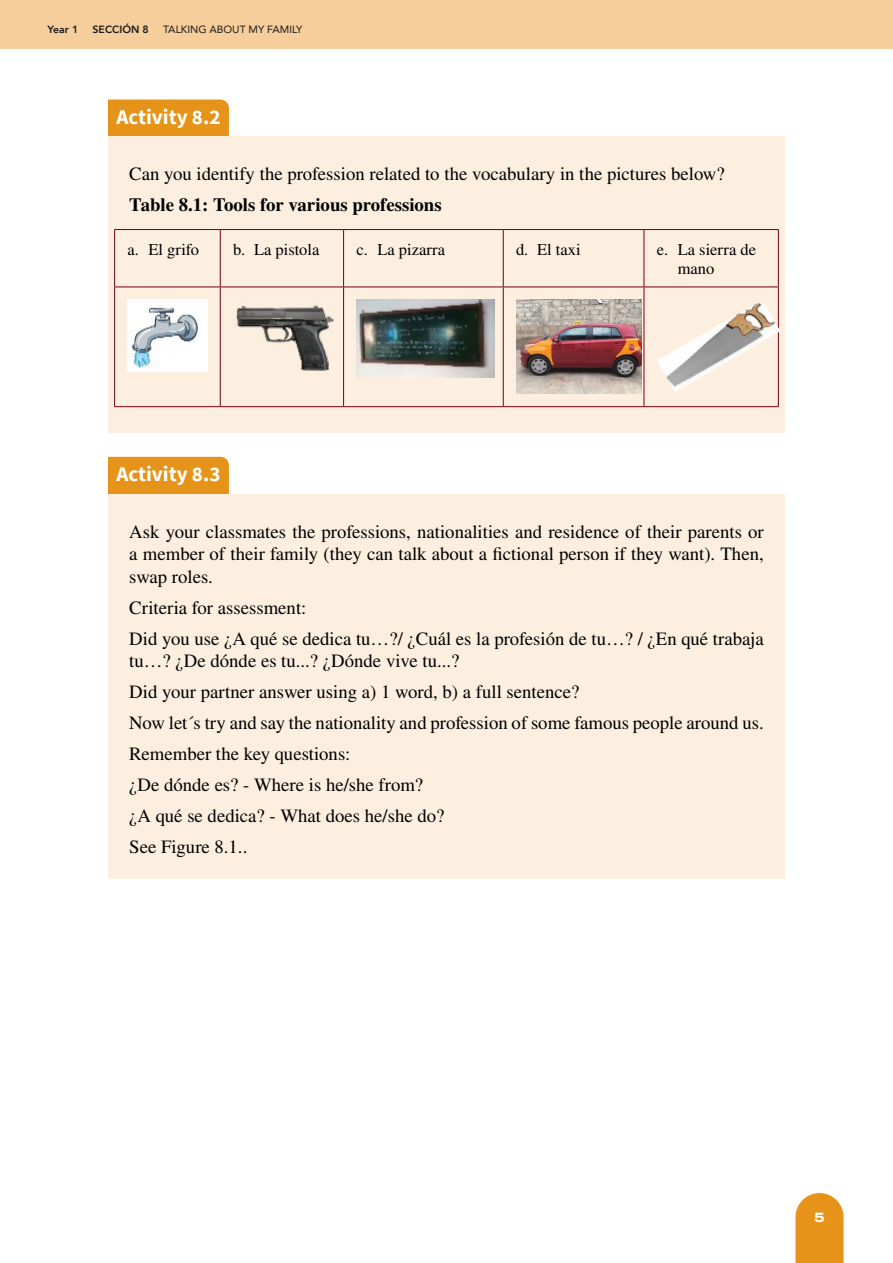
<style>
.page{position:relative;width:893px;height:1263px;background:#fff}
.page>*{position:absolute;margin:0;border:0;box-sizing:border-box;transform-origin:0 0}
.t1{font:700 21px "Source Sans Pro";color:#fff}
.t2{font:18.75px/31px "STIX General";color:#000}
.t3{font:700 18.75px "STIX General";color:#000}
.t4{font:16.5px/19.5px "STIX General";color:#000}
.t5{font:800 13.5px "Archivo Expanded";color:#fff}
.t6{font:10.5px "Avenir";color:#1a1a1a}
.t7{font:800 10.5px "Avenir";color:#1a1a1a}
</style>
<div class="page">
<div style="left:0;top:0;width:893px;height:49px;background:#f5ce9b"></div>
<svg style="left:795px;top:1193px;width:49px;height:70px;background:#e89d2e"></svg>
<div style="left:108px;top:99px;width:121px;height:38px;background:#e69419"></div>
<div style="left:108px;top:137px;width:677px;height:69px;background:#fcefe0"></div>
<div style="left:108px;top:199px;width:677px;height:234px;background:#fcefe0"></div>
<div style="left:108px;top:457px;width:121px;height:37px;background:#e69419"></div>
<div style="left:108px;top:494px;width:677px;height:114px;background:#fcefe0"></div>
<div style="left:108px;top:601px;width:677px;height:92px;background:#fcefe0"></div>
<div style="left:108px;top:685px;width:677px;height:70px;background:#fcefe0"></div>
<div style="left:108px;top:747px;width:677px;height:70px;background:#fcefe0"></div>
<div style="left:108px;top:809px;width:677px;height:70px;background:#fcefe0"></div>
<hr style="left:220px;top:230px;width:1px;height:57px;background:#720011">
<hr style="left:343px;top:230px;width:1px;height:57px;background:#720011">
<hr style="left:503px;top:230px;width:1px;height:57px;background:#720011">
<hr style="left:644px;top:230px;width:1px;height:57px;background:#720011">
<hr style="left:114px;top:287px;width:106px;height:1px;background:#720011">
<hr style="left:220px;top:287px;width:124px;height:1px;background:#720011">
<hr style="left:220px;top:287px;width:1px;height:119px;background:#720011">
<hr style="left:344px;top:287px;width:159px;height:1px;background:#720011">
<hr style="left:343px;top:287px;width:1px;height:119px;background:#720011">
<hr style="left:503px;top:287px;width:141px;height:1px;background:#720011">
<hr style="left:503px;top:287px;width:1px;height:119px;background:#720011">
<hr style="left:644px;top:287px;width:135px;height:1px;background:#720011">
<hr style="left:644px;top:287px;width:1px;height:119px;background:#720011">
<hr style="left:114px;top:229px;width:106px;height:1px;background:#720011">
<hr style="left:114px;top:230px;width:1px;height:57px;background:#720011">
<hr style="left:220px;top:229px;width:124px;height:1px;background:#720011">
<hr style="left:344px;top:229px;width:159px;height:1px;background:#720011">
<hr style="left:503px;top:229px;width:141px;height:1px;background:#720011">
<hr style="left:644px;top:229px;width:135px;height:1px;background:#720011">
<hr style="left:778px;top:230px;width:1px;height:57px;background:#720011">
<hr style="left:114px;top:287px;width:1px;height:119px;background:#720011">
<hr style="left:778px;top:287px;width:1px;height:119px;background:#720011">
<hr style="left:114px;top:406px;width:106px;height:1px;background:#720011">
<hr style="left:220px;top:406px;width:124px;height:1px;background:#720011">
<hr style="left:344px;top:406px;width:159px;height:1px;background:#720011">
<hr style="left:503px;top:406px;width:141px;height:1px;background:#720011">
<hr style="left:644px;top:406px;width:135px;height:1px;background:#720011">
<img style="left:127px;top:300px;width:80px;height:71px">
<img style="left:236px;top:305px;width:98px;height:66px">
<img style="left:356px;top:300px;width:139px;height:77px">
<img style="left:516px;top:300px;width:126px;height:94px">
<img style="left:657px;top:300px;width:123px;height:92px">
<p class="t7" style="left:48px;top:21px;width:32px">Year 1</p>
<p class="t7" style="left:93px;top:21px;width:58px">SECCIÓN 8</p>
<p class="t6" style="left:163px;top:21px;width:141px">TALKING ABOUT MY FAMILY</p>
<p class="t1" style="left:117px;top:103px;width:105px">Activity 8.2</p>
<p class="t2" style="left:129px;top:159px;width:597px">Can you identify the profession related to the vocabulary in the pictures below?</p>
<p class="t3" style="left:129px;top:191px;width:314px">Table 8.1: Tools for various professions</p>
<p class="t4" style="left:127px;top:240px;width:73px">a. El grifo</p>
<p class="t4" style="left:233px;top:240px;width:88px">b. La pistola</p>
<p class="t4" style="left:356px;top:240px;width:90px">c. La pizarra</p>
<p class="t4" style="left:516px;top:240px;width:66px">d. El taxi</p>
<p class="t4" style="left:678px;top:240px;width:80px;text-indent:-21px">e. La sierra de mano</p>
<p class="t1" style="left:117px;top:460px;width:105px">Activity 8.3</p>
<p class="t2" style="left:129px;top:521px;width:636px;line-height:22.5px;text-align:justify">Ask your classmates the professions, nationalities and residence of their parents or a member of their family (they can talk about a fictional person if they want). Then, swap roles.</p>
<p class="t2" style="left:129px;top:593px;width:636px">Criteria for assessment:<br>Did you use ¿A qué se dedica tu…?/ ¿Cuál es la profesión de tu…? / ¿En qué trabaja</p>
<p class="t2" style="left:129px;top:646px;width:636px">tu…? ¿De dónde es tu...? ¿Dónde vive tu...?<br>Did your partner answer using a) 1 word, b) a full sentence?<br>Now let´s try and say the nationality and profession of some famous people around us.<br>Remember the key questions:<br>¿De dónde es? - Where is he/she from?<br>¿A qué se dedica? - What does he/she do?<br>See Figure 8.1..</p>
<p class="t5" style="left:814px;top:1207px;width:12px">5</p>
</div>
